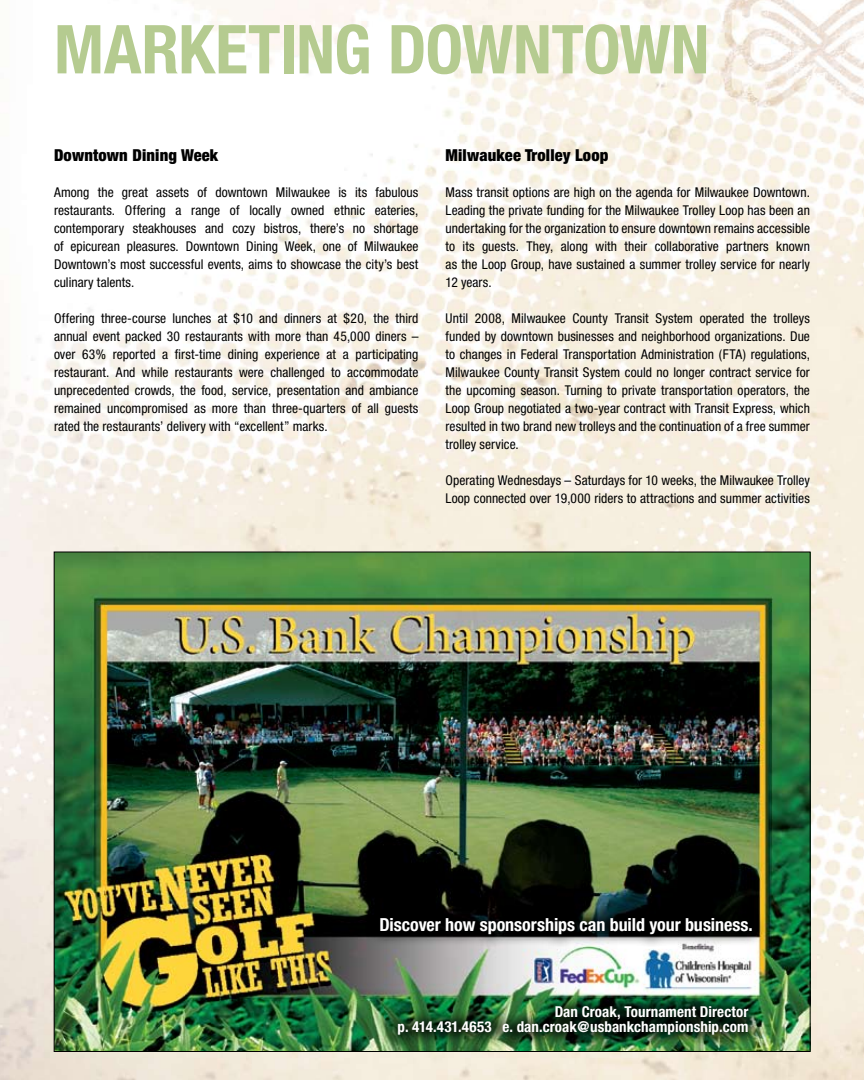
<style>
.page{position:relative;width:864px;height:1080px;background:#fff}
.page>*{position:absolute;margin:0;border:0;box-sizing:border-box;transform-origin:0 0}
.t1{font:700 condensed 67.5px "Helvetica Neue";letter-spacing:-.01em;color:#b5cb90}
.t2{font:700 condensed 18px "Helvetica Neue";color:#fff}
.t3{font:900 condensed 16.5px "Helvetica Neue";letter-spacing:.01em;color:#000}
.t4{font:700 condensed 15px/15px "Helvetica Neue";letter-spacing:.005em;color:#fff;text-align:right}
.t5{font:condensed 13.5px/18px "Helvetica Neue";letter-spacing:.005em;color:#000;text-align:justify}
</style>
<div class="page">
<img style="left:0;top:0;width:864px;height:1080px">
<img style="left:56px;top:554px;width:753px;height:496px">
<div style="left:381px;top:989px;width:381px;height:60px;background:#000;opacity:.82"></div>
<div style="left:363px;top:900px;width:402px;height:47px;background:#000;opacity:.82"></div>
<h1 class="t1" style="left:54px;top:9px;width:413px">MARKETING DOWN</h1>
<h1 class="t1" style="left:551px;top:9px;width:73px">TOWN</h1>
<p class="t3" style="left:54px;top:145px;width:166px">Downtown Dining Week</p>
<p class="t5" style="left:54px;top:183px;width:366px">Among the great assets of downtown Milwaukee is its fabulous restaurants. Offering a range of locally owned ethnic eateries, contemporary steakhouses and cozy bistros, there’s no shortage of epicurean pleasures. Downtown Dining Week, one of Milwaukee Downtown’s most successful events, aims to showcase the city’s best culinary talents.</p>
<p class="t5" style="left:54px;top:309px;width:366px">Offering three-course lunches at $10 and dinners at $20, the third annual event packed 30 restaurants with more than 45,000 diners – over 63% reported a first-time dining experience at a participating restaurant. And while restaurants were challenged to accommodate unprecedented crowds, the food, service, presentation and ambiance remained uncompromised as more than three-quarters of all guests rated the restaurants’ delivery with “excellent” marks.</p>
<p class="t3" style="left:446px;top:145px;width:164px">Milwaukee Trolley Loop</p>
<p class="t5" style="left:446px;top:183px;width:366px">Mass transit options are high on the agenda for Milwaukee Downtown.<br>Leading the private funding for the Milwaukee Trolley Loop has been an undertaking for the organization to ensure downtown remains accessible to its guests. They, along with their collaborative partners known as the Loop Group, have sustained a summer trolley service for nearly 12 years.</p>
<p class="t5" style="left:446px;top:309px;width:366px">Until 2008, Milwaukee County Transit System operated the trolleys funded by downtown businesses and neighborhood organizations. Due to changes in Federal Transportation Administration (FTA) regulations, Milwaukee County Transit System could no longer contract service for the upcoming season. Turning to private transportation operators, the Loop Group negotiated a two-year contract with Transit Express, which resulted in two brand new trolleys and the continuation of a free summer trolley service.</p>
<p class="t5" style="left:446px;top:471px;width:366px">Operating Wednesdays – Saturdays for 10 weeks, the Milwaukee Trolley<br>Loop connected over 19,000 riders to attractions and summer activities</p>
<h2 class="t2" style="left:379px;top:914px;width:375px">Discover how sponsorships can build your business.</h2>
<p class="t4" style="left:398px;top:1004px;width:352px">Dan Croak, Tournament Director<br>p. 414.431.4653 e. dan.croak@usbankchampionship.com</p>
</div>
